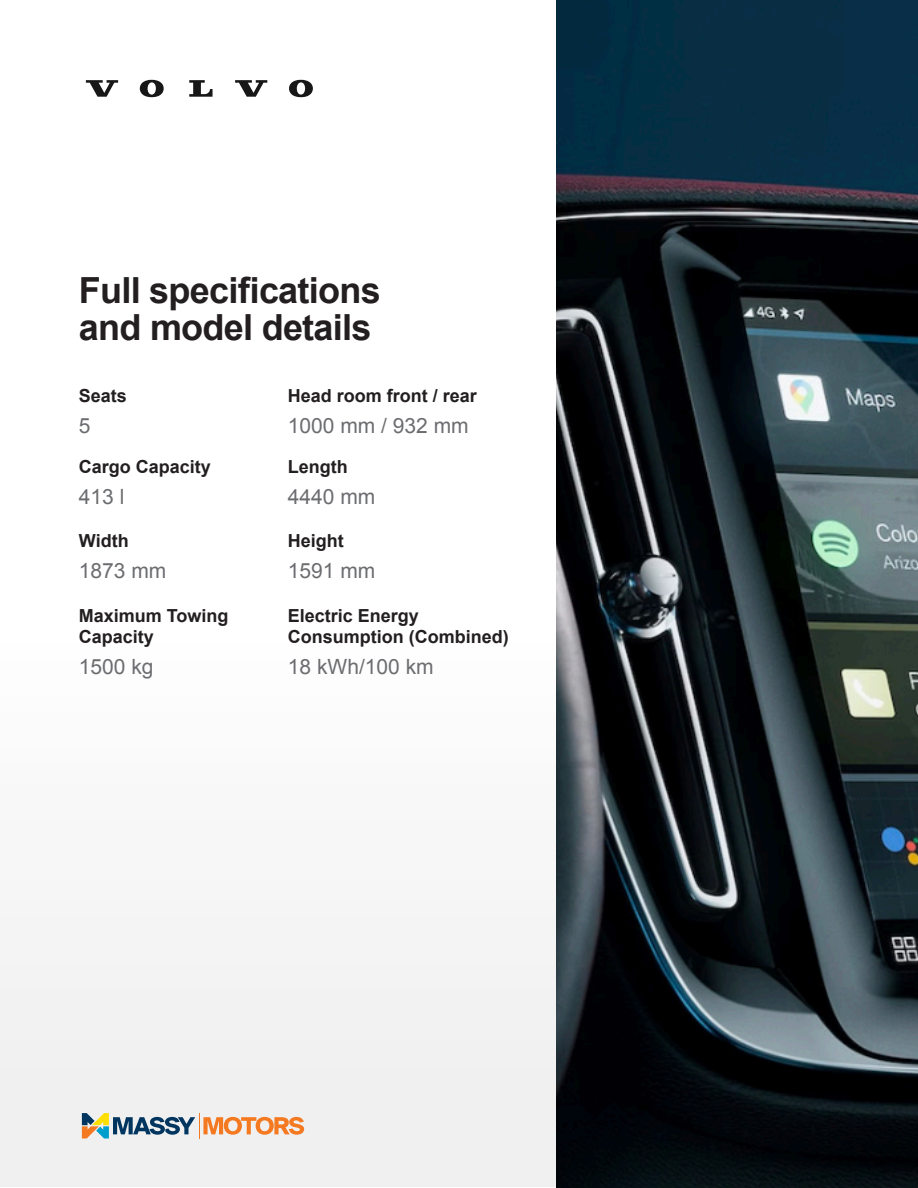
<style>
.page{position:relative;width:918px;height:1188px;background:#fff}
.page>*{position:absolute;margin:0;border:0;box-sizing:border-box;transform-origin:0 0}
.t1{font:700 36px/37.2px "Arial";letter-spacing:-.02em;color:#231f20}
.t2{font:21px "Arial";color:#6c6d70}
.t3{font:700 18px/21.6px "Arial";color:#231f20}
</style>
<div class="page">
<div style="left:1px;top:1px;width:916px;height:1186px;background:linear-gradient(to bottom,#fff,#f2f2f2)"></div>
<svg style="left:82px;top:1113px;width:222px;height:26px"></svg>
<svg style="left:86px;top:80px;width:227px;height:17px"></svg>
<img style="left:556px;top:0;width:362px;height:1188px">
<h1 class="t1" style="left:79px;top:273px;width:303px">Full specifications and model details</h1>
<p class="t3" style="left:79px;top:385px;width:50px">Seats</p>
<p class="t2" style="left:79px;top:412px;width:13px">5</p>
<p class="t3" style="left:79px;top:456px;width:134px">Cargo Capacity</p>
<p class="t2" style="left:79px;top:483px;width:47px">413 l</p>
<p class="t3" style="left:79px;top:531px;width:51px">Width</p>
<p class="t2" style="left:79px;top:557px;width:89px">1873 mm</p>
<p class="t3" style="left:79px;top:605px;width:151px">Maximum Towing<br>Capacity</p>
<p class="t2" style="left:79px;top:653px;width:76px">1500 kg</p>
<p class="t3" style="left:288px;top:386px;width:191px">Head room front / rear</p>
<p class="t2" style="left:288px;top:412px;width:182px">1000 mm / 932 mm</p>
<p class="t3" style="left:288px;top:456px;width:61px">Length</p>
<p class="t2" style="left:288px;top:483px;width:89px">4440 mm</p>
<p class="t3" style="left:288px;top:531px;width:57px">Height</p>
<p class="t2" style="left:288px;top:557px;width:89px">1591 mm</p>
<p class="t3" style="left:288px;top:605px;width:222px">Electric Energy<br>Consumption (Combined)</p>
<p class="t2" style="left:288px;top:653px;width:147px">18 kWh/100 km</p>
</div>
